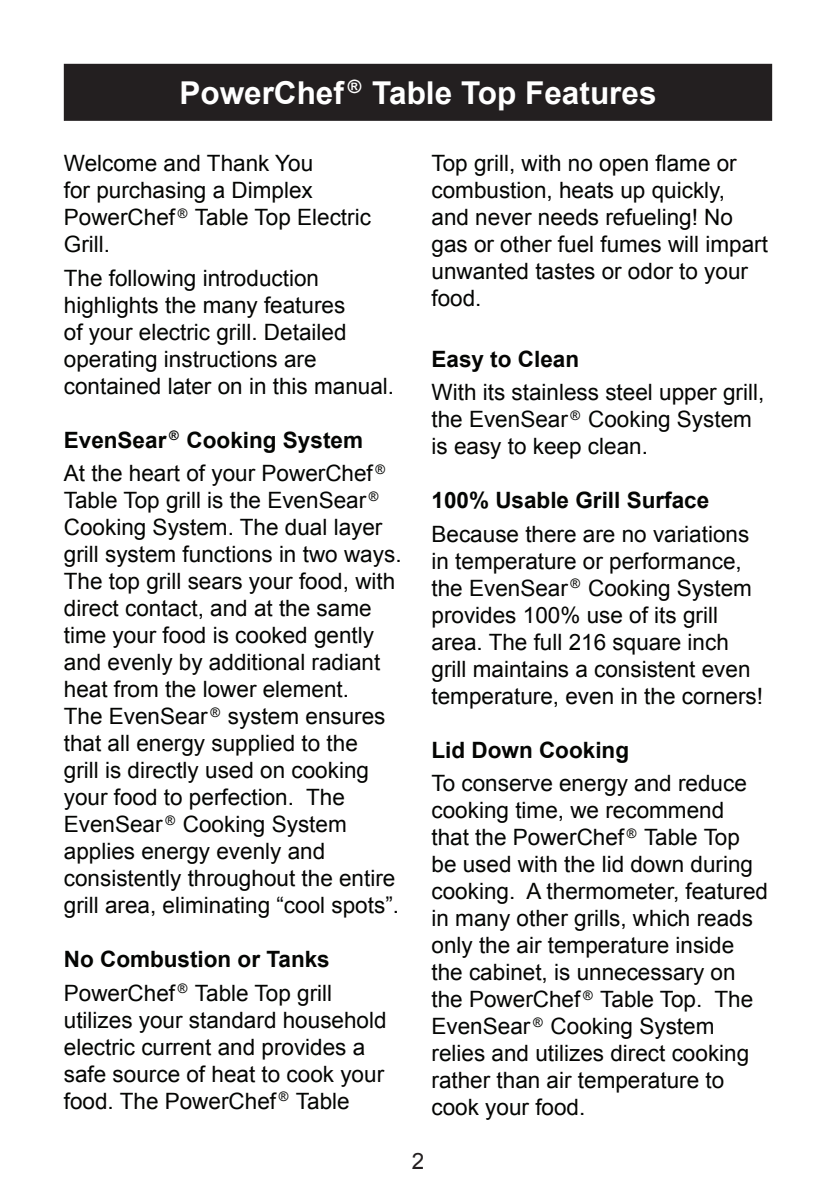
<style>
.page{position:relative;width:836px;height:1193px;background:#fff}
.page>*{position:absolute;margin:0;border:0;box-sizing:border-box;transform-origin:0 0}
.t1{font:700 31.5px "Arial";color:#fff}
.t2{font:22.5px/27px "Arial";color:#040503}
.t3{font:700 22.5px "Arial";color:#040503}
.t4{font:22.5px "Arial";color:#231f20}
.s1{font-weight:700}
</style>
<div class="page">
<div style="left:64px;top:64px;width:707px;height:56px;background:#231f20"></div>
<div style="left:64px;top:64px;width:708px;height:57px;border:1px solid #231f20"></div>
<h1 class="t1" style="left:179px;top:72px;width:478px">PowerChef <sup>®</sup> Table Top Features</h1>
<p class="t2" style="left:64px;top:150px;width:308px">Welcome and Thank You<br>for purchasing a Dimplex<br>PowerChef <sup>®</sup> Table Top Electric<br>Grill.</p>
<p class="t2" style="left:64px;top:265px;width:332px">The following introduction highlights the many features<br>of your electric grill. Detailed operating instructions are contained later on in this manual.</p>
<p class="t2" style="left:64px;top:423px;width:323px;line-height:33.3px"><span class="s1">EvenSear</span> <sup>®</sup> <span class="s1">Cooking System<br></span>At the heart of your PowerChef <sup>®</sup></p>
<p class="t2" style="left:64px;top:487px;width:339px">Table Top grill is the EvenSear <sup>®<br></sup>Cooking System. The dual layer grill system functions in two ways.<br>The top grill sears your food, with direct contact, and at the same time your food is cooked gently and evenly by additional radiant heat from the lower element.<br>The EvenSear <sup>®</sup> system ensures that all energy supplied to the<br>grill is directly used on cooking your food to perfection. The<br>EvenSear <sup>®</sup> Cooking System applies energy evenly and consistently throughout the entire grill area, eliminating “cool spots”.</p>
<p class="t2" style="left:64px;top:943px;width:270px;line-height:33.3px"><span class="s1">No Combustion or Tanks<br></span>PowerChef <sup>®</sup> Table Top grill</p>
<p class="t2" style="left:64px;top:1006px;width:324px">utilizes your standard household electric current and provides a safe source of heat to cook your food. The PowerChef <sup>®</sup> Table</p>
<p class="t2" style="left:431px;top:150px;width:338px">Top grill, with no open flame or combustion, heats up quickly, and never needs refueling! No gas or other fuel fumes will impart unwanted tastes or odor to your food.</p>
<p class="t3" style="left:431px;top:344px;width:149px">Easy to Clean</p>
<p class="t2" style="left:431px;top:379px;width:334px">With its stainless steel upper grill, the EvenSear <sup>®</sup> Cooking System is easy to keep clean.</p>
<p class="t3" style="left:431px;top:485px;width:279px">100% Usable Grill Surface</p>
<p class="t2" style="left:431px;top:520px;width:333px">Because there are no variations in temperature or performance, the EvenSear <sup>®</sup> Cooking System provides 100% use of its grill area. The full 216 square inch grill maintains a consistent even temperature, even in the corners!</p>
<p class="t3" style="left:431px;top:735px;width:199px">Lid Down Cooking</p>
<p class="t2" style="left:431px;top:770px;width:338px">To conserve energy and reduce cooking time, we recommend<br>that the PowerChef <sup>®</sup> Table Top be used with the lid down during cooking. A thermometer, featured in many other grills, which reads only the air temperature inside the cabinet, is unnecessary on the PowerChef <sup>®</sup> Table Top. The<br>EvenSear <sup>®</sup> Cooking System relies and utilizes direct cooking rather than air temperature to cook your food.</p>
<p class="t4" style="left:411px;top:1146px;width:14px">2</p>
</div>
